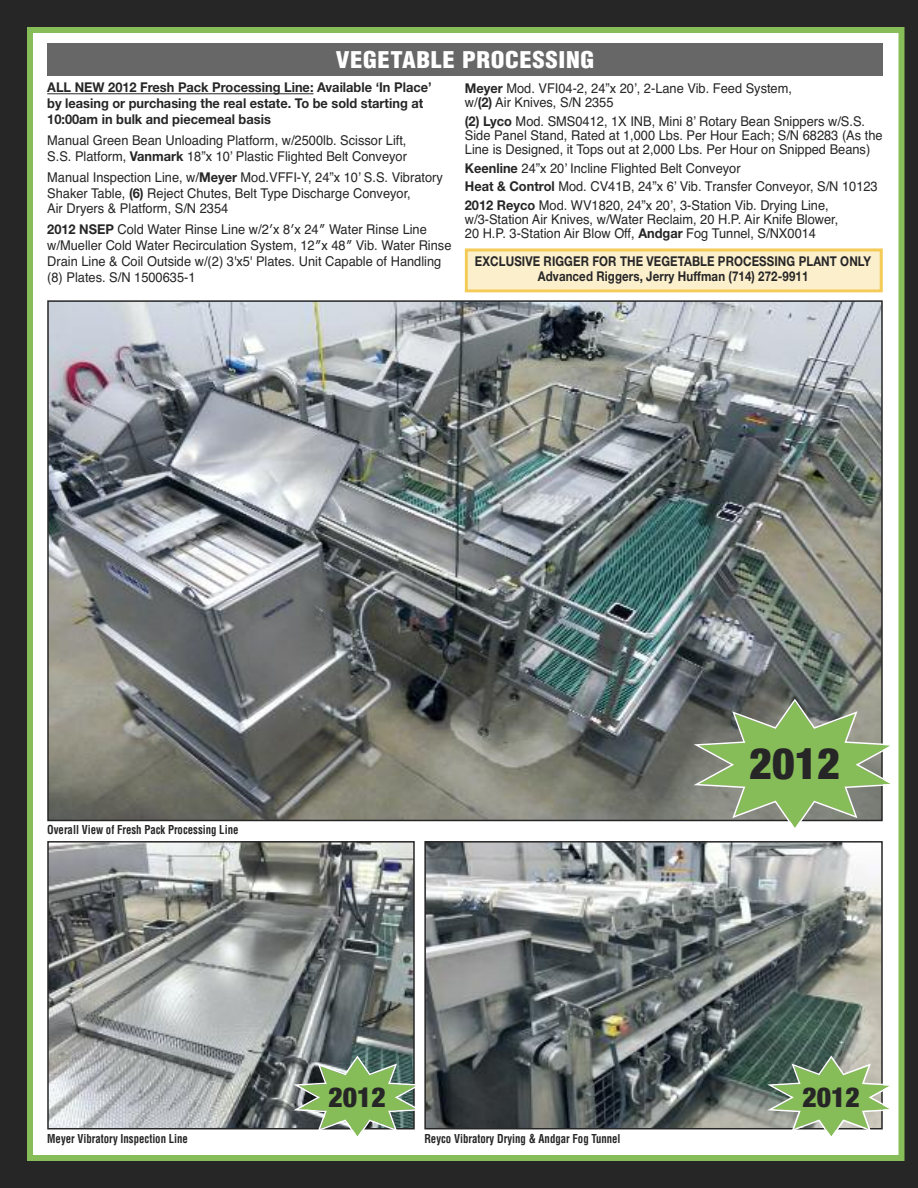
<style>
.page{position:relative;width:918px;height:1188px;background:#272627}
.page>*{position:absolute;margin:0;border:0;box-sizing:border-box;transform-origin:0 0}
.t1{font:900 condensed 43.5px "Helvetica Neue";color:#272627}
.t2{font:900 condensed 27.6px "Helvetica Neue";color:#272627}
.t3{font:900 condensed 22.5px "Helvetica";letter-spacing:.025em;color:#fff;scale:1.1 1}
.t4{font:13.5px/15.8px "Helvetica";color:#272627;scale:.95 1}
.t5{font:700 13.5px/15.8px "Helvetica Neue";color:#272627;scale:.95 1}
.t6{font:700 13.5px/14.9px "Helvetica Neue";color:#272627;text-align:center;scale:.85 1}
.t7{font:700 condensed 12px "Helvetica";color:#272627;scale:.9 1}
.s1{font-family:"Helvetica Neue";font-weight:700}
</style>
<div class="page">
<div style="left:33px;top:33px;width:865px;height:1122px;background:#fff"></div>
<div style="left:27px;top:27px;width:877px;height:1134px;border:6px solid #86bd58"></div>
<div style="left:47px;top:44px;width:836px;height:32px;background:#686768"></div>
<hr style="left:47px;top:93px;width:267px;height:1px;background:#272627">
<img style="left:50px;top:303px;width:830px;height:515px">
<img style="left:50px;top:844px;width:362px;height:282px">
<div style="left:47px;top:841px;width:368px;height:288px;border:2px solid #272627"></div>
<img style="left:427px;top:844px;width:453px;height:282px">
<div style="left:424px;top:841px;width:459px;height:288px;border:2px solid #272627"></div>
<svg style="left:694px;top:699px;width:196px;height:129px;background:#8da876"></svg>
<svg style="left:293px;top:1056px;width:123px;height:81px;background:#86a478"></svg>
<svg style="left:767px;top:1056px;width:123px;height:80px"></svg>
<div style="left:468px;top:251px;width:412px;height:38px;background:#fbefcc"></div>
<div style="left:465px;top:248px;width:418px;height:44px;border:3px solid #f3cb56"></div>
<h3 class="t3" style="left:336px;top:51px;width:236px">VEGETABLE PROCESSING</h3>
<p class="t5" style="left:47px;top:81px;width:406px">ALL NEW 2012 Fresh Pack Processing Line: Available ‘In Place’ by leasing or purchasing the real estate. To be sold starting at<br>10:00am in bulk and piecemeal basis</p>
<p class="t4" style="left:47px;top:132px;width:380px">Manual Green Bean Unloading Platform, w/2500lb. Scissor Lift,<br>S.S. Platform, <span class="s1">Vanmark</span> 18”x 10’ Plastic Flighted Belt Conveyor</p>
<p class="t4" style="left:47px;top:169px;width:418px">Manual Inspection Line, w/<span class="s1">Meyer</span> Mod.VFFI-Y, 24”x 10’ S.S. Vibratory<br>Shaker Table, <span class="s1">(6)</span> Reject Chutes, Belt Type Discharge Conveyor,<br>Air Dryers &amp; Platform, S/N 2354</p>
<p class="t4" style="left:47px;top:222px;width:427px"><span class="s1">2012 NSEP</span> Cold Water Rinse Line w/2′x 8′x 24″ Water Rinse Line w/Mueller Cold Water Recirculation System, 12″x 48″ Vib. Water Rinse Drain Line &amp; Coil Outside w/(2) 3'x5' Plates. Unit Capable of Handling (8) Plates. S/N 1500635-1</p>
<p class="t4" style="left:465px;top:81px;width:346px;line-height:14.2px"><span class="s1">Meyer</span> Mod. VFI04-2, 24”x 20’, 2-Lane Vib. Feed System, w/<span class="s1">(2)</span> Air Knives, S/N 2355</p>
<p class="t4" style="left:465px;top:114px;width:441px;line-height:14.2px"><span class="s1">(2) Lyco</span> Mod. SMS0412, 1X INB, Mini 8’ Rotary Bean Snippers w/S.S.<br>Side Panel Stand, Rated at 1,000 Lbs. Per Hour Each; S/N 68283 (As the<br>Line is Designed, it Tops out at 2,000 Lbs. Per Hour on Snipped Beans)</p>
<p class="t4" style="left:465px;top:159px;width:436px;line-height:18.6px"><span class="s1">Keenline</span> 24”x 20’ Incline Flighted Belt Conveyor<br><span class="s1">Heat &amp; Control</span> Mod. CV41B, 24”x 6’ Vib. Transfer Conveyor, S/N 10123<br><span class="s1">2012 Reyco</span> Mod. WV1820, 24”x 20’, 3-Station Vib. Drying Line,</p>
<p class="t4" style="left:465px;top:212px;width:395px;line-height:14.2px">w/3-Station Air Knives, w/Water Reclaim, 20 H.P. Air Knife Blower,<br>20 H.P. 3-Station Air Blow Off, <span class="s1">Andgar</span> Fog Tunnel, S/NX0014</p>
<p class="t6" style="left:475px;top:255px;width:468px">EXCLUSIVE RIGGER FOR THE VEGETABLE PROCESSING PLANT ONLY<br>Advanced Riggers, Jerry Huffman (714) 272-9911</p>
<p class="t7" style="left:47px;top:825px;width:214px">Overall View of Fresh Pack Processing Line</p>
<h1 class="t1" style="left:750px;top:748px;width:92px">2012</h1>
<h2 class="t2" style="left:329px;top:1087px;width:59px">2012</h2>
<h2 class="t2" style="left:802px;top:1087px;width:59px">2012</h2>
<p class="t7" style="left:47px;top:1134px;width:158px">Meyer Vibratory Inspection Line</p>
<p class="t7" style="left:424px;top:1134px;width:220px">Reyco Vibratory Drying &amp; Andgar Fog Tunnel</p>
</div>
